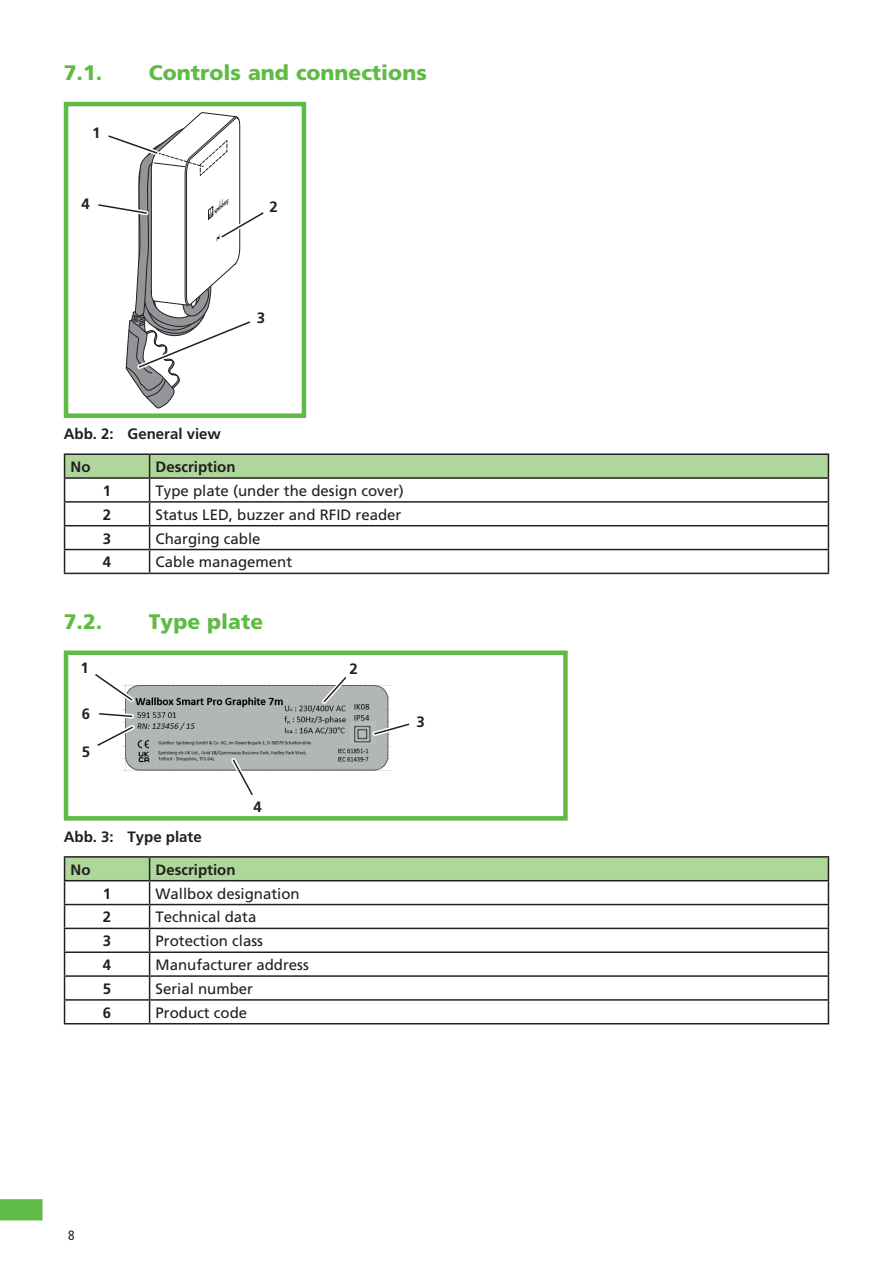
<style>
.page{position:relative;width:893px;height:1263px;background:#fff}
.page>*{position:absolute;margin:0;border:0;box-sizing:border-box;transform-origin:0 0}
.t1{font:900 21px "Frutiger";color:#60bb46}
.Table_bodytext_left-aligned{font:15px "Frutiger";color:#231f20}
.table_headline_left-aligned{font:700 15px "Frutiger";color:#231f20}
.table_headline_centered{font:700 15px "Frutiger";color:#231f20}
.t2{font:condensed 13.5px "Frutiger";color:#231f20}
</style>
<div class="page">
<svg style="left:0;top:1199px;width:43px;height:21px"></svg>
<hr style="left:64px;top:453px;width:86px;height:2px;background:#231f20">
<hr style="left:150px;top:453px;width:679px;height:2px;background:#231f20">
<svg style="left:64px;top:454px;width:765px;height:119px"></svg>
<hr style="left:64px;top:573px;width:86px;height:1px;background:#231f20">
<hr style="left:150px;top:573px;width:679px;height:1px;background:#231f20">
<hr style="left:64px;top:856px;width:86px;height:2px;background:#231f20">
<hr style="left:150px;top:856px;width:679px;height:2px;background:#231f20">
<svg style="left:64px;top:857px;width:765px;height:166px"></svg>
<hr style="left:64px;top:1023px;width:86px;height:1px;background:#231f20">
<hr style="left:150px;top:1023px;width:679px;height:1px;background:#231f20">
<svg style="left:98px;top:112px;width:166px;height:297px"></svg>
<div style="left:249px;top:305px;width:25px;height:25px;background:#fff;border-radius:50%"></div>
<div style="left:64px;top:102px;width:242px;height:316px;border:4px solid #60bb46"></div>
<img style="left:123px;top:683px;width:268px;height:88px">
<svg style="left:95px;top:674px;width:43px;height:83px"></svg>
<div style="left:73px;top:655px;width:25px;height:25px;background:#fff;border-radius:50%"></div>
<svg style="left:227px;top:754px;width:37px;height:41px"></svg>
<div style="left:246px;top:793px;width:25px;height:25px;background:#fff;border-radius:50%"></div>
<svg style="left:318px;top:677px;width:42px;height:31px"></svg>
<div style="left:341px;top:655px;width:26px;height:26px;background:#fff;border-radius:50%"></div>
<svg style="left:369px;top:715px;width:41px;height:24px"></svg>
<div style="left:409px;top:708px;width:25px;height:25px;background:#fff;border-radius:50%"></div>
<div style="left:64px;top:650px;width:504px;height:171px;border:4px solid #60bb46"></div>
<p class="t1" style="left:64px;top:60px;width:40px">7.1.</p>
<p class="t1" style="left:149px;top:60px;width:279px">Controls and connections</p>
<p class="table_headline_left-aligned" style="left:92px;top:124px;width:10px">1</p>
<p class="table_headline_left-aligned" style="left:81px;top:194px;width:10px">4</p>
<p class="table_headline_left-aligned" style="left:269px;top:198px;width:10px">2</p>
<p class="table_headline_left-aligned" style="left:257px;top:309px;width:10px">3</p>
<p class="table_headline_left-aligned" style="left:64px;top:425px;width:159px">Abb. 2: General view</p>
<p class="table_headline_left-aligned" style="left:71px;top:458px;width:21px">No</p>
<p class="table_headline_left-aligned" style="left:156px;top:458px;width:81px">Description</p>
<p class="table_headline_centered" style="left:103px;top:482px;width:10px">1</p>
<p class="Table_bodytext_left-aligned" style="left:156px;top:482px;width:250px">Type plate (under the design cover)</p>
<p class="table_headline_centered" style="left:103px;top:506px;width:10px">2</p>
<p class="Table_bodytext_left-aligned" style="left:156px;top:506px;width:247px">Status LED, buzzer and RFID reader</p>
<p class="table_headline_centered" style="left:103px;top:529px;width:10px">3</p>
<p class="Table_bodytext_left-aligned" style="left:156px;top:529px;width:107px">Charging cable</p>
<p class="table_headline_centered" style="left:103px;top:553px;width:10px">4</p>
<p class="Table_bodytext_left-aligned" style="left:156px;top:553px;width:138px">Cable management</p>
<p class="t1" style="left:64px;top:609px;width:40px">7.2.</p>
<p class="t1" style="left:149px;top:609px;width:116px">Type plate</p>
<p class="table_headline_left-aligned" style="left:81px;top:659px;width:10px">1</p>
<p class="table_headline_left-aligned" style="left:82px;top:704px;width:10px">6</p>
<p class="table_headline_left-aligned" style="left:82px;top:743px;width:10px">5</p>
<p class="table_headline_left-aligned" style="left:254px;top:797px;width:10px">4</p>
<p class="table_headline_left-aligned" style="left:64px;top:827px;width:139px">Abb. 3: Type plate</p>
<p class="table_headline_left-aligned" style="left:71px;top:861px;width:21px">No</p>
<p class="table_headline_left-aligned" style="left:156px;top:861px;width:81px">Description</p>
<p class="table_headline_centered" style="left:103px;top:884px;width:10px">1</p>
<p class="Table_bodytext_left-aligned" style="left:156px;top:884px;width:146px">Wallbox designation</p>
<p class="table_headline_centered" style="left:103px;top:908px;width:10px">2</p>
<p class="Table_bodytext_left-aligned" style="left:156px;top:908px;width:102px">Technical data</p>
<p class="table_headline_centered" style="left:103px;top:932px;width:10px">3</p>
<p class="Table_bodytext_left-aligned" style="left:156px;top:932px;width:109px">Protection class</p>
<p class="table_headline_centered" style="left:103px;top:956px;width:10px">4</p>
<p class="Table_bodytext_left-aligned" style="left:156px;top:956px;width:155px">Manufacturer address</p>
<p class="table_headline_centered" style="left:103px;top:980px;width:10px">5</p>
<p class="Table_bodytext_left-aligned" style="left:156px;top:980px;width:99px">Serial number</p>
<p class="table_headline_centered" style="left:103px;top:1004px;width:10px">6</p>
<p class="Table_bodytext_left-aligned" style="left:156px;top:1004px;width:93px">Product code</p>
<p class="table_headline_left-aligned" style="left:349px;top:660px;width:10px">2</p>
<p class="table_headline_left-aligned" style="left:417px;top:712px;width:10px">3</p>
<p class="t2" style="left:68px;top:1227px;width:8px">8</p>
</div>
